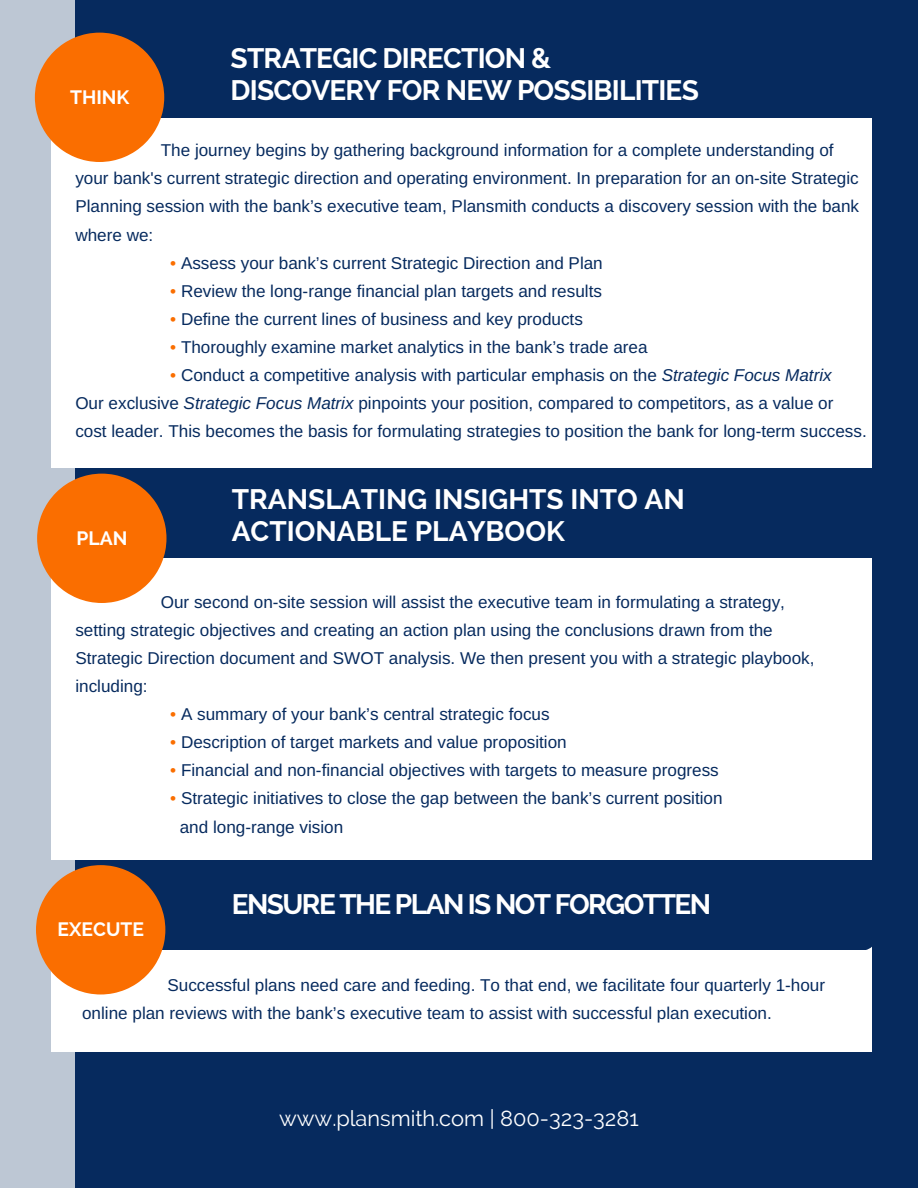
<style>
.page{position:relative;width:918px;height:1188px;background:#062a5e}
.page>*{position:absolute;margin:0;border:0;box-sizing:border-box;transform-origin:0 0}
.t1{font:700 28.05px/32.7px "Raleway";letter-spacing:-.03em;color:#fff}
.t2{font:700 28.05px/32.7px "Raleway";color:#fff}
.t3{font:700 28.05px "Raleway";letter-spacing:-.055em;color:#fff}
.t4{font:21.75px "Raleway";color:#fff}
.t5{font:700 19.2px "Raleway";color:#fff}
.t6{font:17.1px/28.2px "Arimo";color:#062a5e}
.s1{color:#fa6e00}
.s2{font-style:italic}
</style>
<div class="page">
<div style="left:52px;top:118px;width:820px;height:350px;background:#fff"></div>
<div style="left:52px;top:550px;width:820px;height:310px;background:#fff"></div>
<div style="left:217px;top:475px;width:664px;height:83px;background:#062a5e"></div>
<div style="left:138px;top:475px;width:80px;height:83px;background:#062a5e"></div>
<div style="left:52px;top:926px;width:820px;height:126px;background:#fff"></div>
<div style="left:217px;top:866px;width:646px;height:84px;background:#062a5e"></div>
<svg style="left:863px;top:926px;width:9px;height:24px"></svg>
<div style="left:138px;top:866px;width:80px;height:84px;background:#062a5e"></div>
<svg style="left:0;top:0;width:74px;height:1188px;fill:#bdc7d4"></svg>
<svg style="left:35px;top:33px;width:129px;height:129px;background:#e77c29"></svg>
<svg style="left:37px;top:474px;width:129px;height:129px;background:#e87c29"></svg>
<svg style="left:36px;top:865px;width:129px;height:129px;background:#e77b29"></svg>
<p class="t5" style="left:70px;top:85px;width:61px">THINK</p>
<h1 class="t1" style="left:231px;top:41px;width:470px">STRATEGIC DIRECTION &amp;<br>DISCOVERY FOR NEW POSSIBILITIES</h1>
<p class="t6" style="left:75px;top:136px;width:785px;text-indent:85px">The journey begins by gathering background information for a complete understanding of your bank's current strategic direction and operating environment. In preparation for an on-site Strategic Planning session with the bank’s executive team, Plansmith conducts a discovery session with the bank where we:</p>
<p class="t6" style="left:170px;top:249px;width:434px"><span class="s1">•</span> Assess your bank’s current Strategic Direction and Plan</p>
<p class="t6" style="left:170px;top:277px;width:433px"><span class="s1">•</span> Review the long-range financial plan targets and results</p>
<p class="t6" style="left:170px;top:305px;width:414px"><span class="s1">•</span> Define the current lines of business and key products</p>
<p class="t6" style="left:170px;top:333px;width:479px"><span class="s1">•</span> Thoroughly examine market analytics in the bank’s trade area</p>
<p class="t6" style="left:75px;top:361px;width:793px;text-indent:95px"><span class="s1">•</span> Conduct a competitive analysis with particular emphasis on the <span class="s2">Strategic Focus Matrix<br></span>Our exclusive <span class="s2">Strategic Focus Matrix</span> pinpoints your position, compared to competitors, as a value or cost leader. This becomes the basis for formulating strategies to position the bank for long-term success.</p>
<p class="t5" style="left:77px;top:526px;width:52px">PLAN</p>
<h1 class="t2" style="left:232px;top:482px;width:455px">TRANSLATING INSIGHTS INTO AN<br>ACTIONABLE PLAYBOOK</h1>
<p class="t6" style="left:75px;top:588px;width:741px;text-indent:85px">Our second on-site session will assist the executive team in formulating a strategy, setting strategic objectives and creating an action plan using the conclusions drawn from the Strategic Direction document and SWOT analysis. We then present you with a strategic playbook, including:</p>
<p class="t6" style="left:170px;top:700px;width:381px"><span class="s1">•</span> A summary of your bank’s central strategic focus</p>
<p class="t6" style="left:170px;top:728px;width:398px"><span class="s1">•</span> Description of target markets and value proposition</p>
<p class="t6" style="left:170px;top:756px;width:550px"><span class="s1">•</span> Financial and non-financial objectives with targets to measure progress</p>
<p class="t6" style="left:180px;top:784px;width:544px;text-indent:-9px"><span class="s1">•</span> Strategic initiatives to close the gap between the bank’s current position and long-range vision</p>
<p class="t5" style="left:58px;top:918px;width:88px">EXECUTE</p>
<h1 class="t3" style="left:232px;top:887px;width:481px">ENSURE THE PLAN IS NOT FORGOTTEN</h1>
<p class="t6" style="left:82px;top:971px;width:744px;text-indent:85px">Successful plans need care and feeding. To that end, we facilitate four quarterly 1-hour online plan reviews with the bank’s executive team to assist with successful plan execution.</p>
<p class="t4" style="left:279px;top:1106px;width:361px">www.plansmith.com | 800-323-3281</p>
</div>
